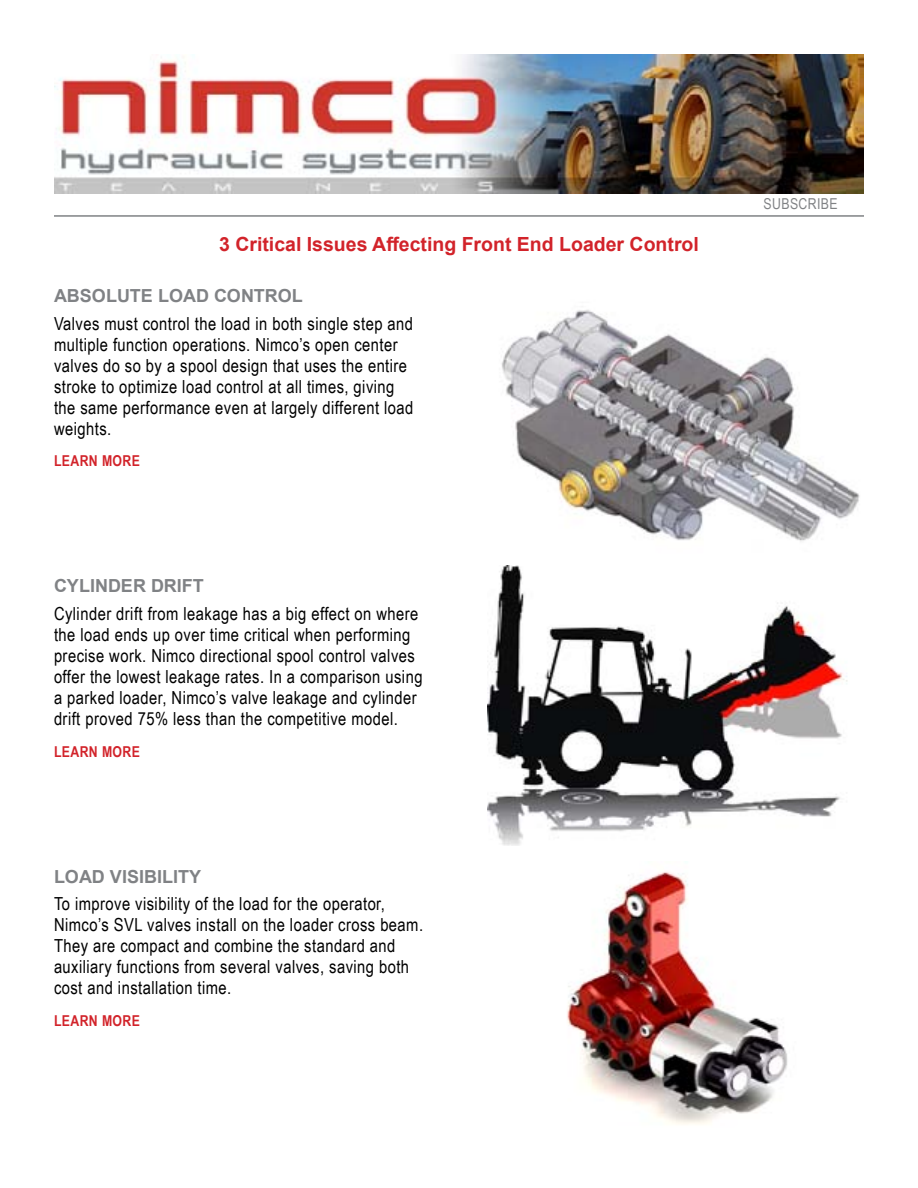
<style>
.page{position:relative;width:918px;height:1188px;background:#fff}
.page>*{position:absolute;margin:0;border:0;box-sizing:border-box;transform-origin:0 0}
.t1{font:700 19.5px "Arial";color:#d2232a}
.t2{font:18px/21px "Arial Narrow";letter-spacing:.025em;color:#000}
.t3{font:700 18px "Arial";color:#808285}
.t4{font:700 15px "Arial Narrow";letter-spacing:.025em;color:#d2232a}
.t5{font:15px "Arial Narrow";letter-spacing:.025em;color:#808285}
</style>
<div class="page">
<hr style="left:54px;top:215px;width:810px;height:2px;background:#808285">
<img style="left:567px;top:872px;width:221px;height:253px">
<img style="left:54px;top:54px;width:810px;height:139px">
<img style="left:488px;top:565px;width:360px;height:281px">
<img style="left:501px;top:310px;width:359px;height:232px">
<p class="t1" style="left:219px;top:231px;width:481px">3 Critical Issues Affecting Front End Loader Control</p>
<p class="t3" style="left:54px;top:283px;width:250px">ABSOLUTE LOAD CONTROL</p>
<p class="t2" style="left:54px;top:312px;width:361px">Valves must control the load in both single step and multiple function operations. Nimco’s open center valves do so by a spool design that uses the entire stroke to optimize load control at all times, giving the same performance even at largely different load weights.</p>
<p class="t4" style="left:54px;top:450px;width:88px">LEARN MORE</p>
<p class="t3" style="left:54px;top:573px;width:151px">CYLINDER DRIFT</p>
<p class="t2" style="left:54px;top:602px;width:370px">Cylinder drift from leakage has a big effect on where the load ends up over time critical when performing precise work. Nimco directional spool control valves offer the lowest leakage rates. In a comparison using a parked loader, Nimco’s valve leakage and cylinder drift proved 75% less than the competitive model.</p>
<p class="t4" style="left:54px;top:740px;width:88px">LEARN MORE</p>
<p class="t3" style="left:54px;top:863px;width:149px">LOAD VISIBILITY</p>
<p class="t2" style="left:54px;top:893px;width:371px">To improve visibility of the load for the operator, Nimco’s SVL valves install on the loader cross beam.<br>They are compact and combine the standard and auxiliary functions from several valves, saving both cost and installation time.</p>
<p class="t4" style="left:54px;top:1009px;width:88px">LEARN MORE</p>
<p class="t5" style="left:764px;top:193px;width:76px">SUBSCRIBE</p>
</div>
